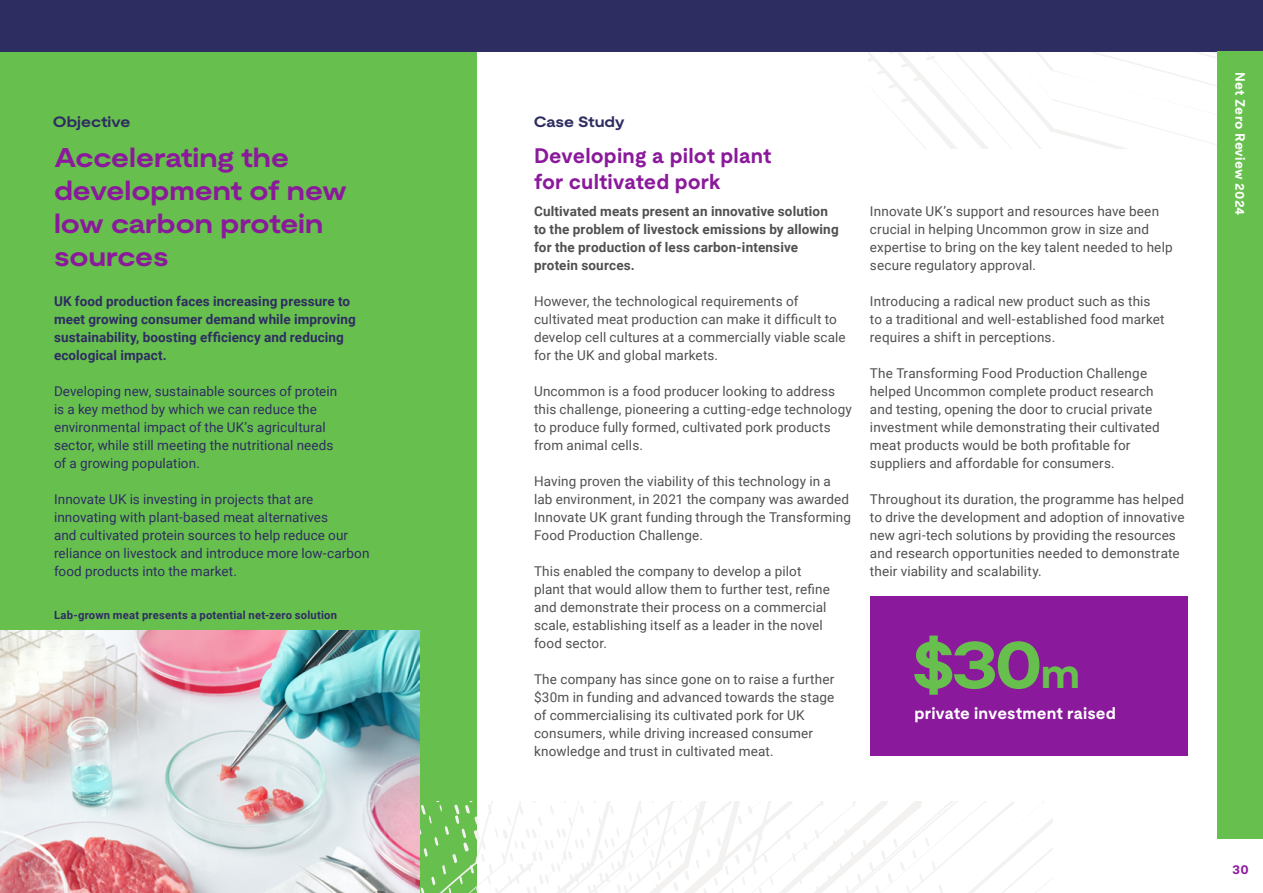
<style>
.page{position:relative;width:1263px;height:893px;background:#fff}
.page>*{position:absolute;margin:0;border:0;box-sizing:border-box;transform-origin:0 0}
.t1{font:700 expanded 72px "Moderat";color:#67c04d}
.t2{font:700 expanded 27px/33px "Moderat";color:#8a1a9b}
.t3{font:700 21px/25.5px "Moderat";letter-spacing:.005em;color:#8a1a9b}
.t4{font:700 16.5px "Moderat";letter-spacing:.005em;color:#fff}
.t5{font:700 expanded 15px "Moderat";color:#2e2d62}
.t6{font:13.5px/18px "Roboto";letter-spacing:.01em;color:#505050}
.t7{font:13.5px/18px "Roboto";letter-spacing:.005em;color:#2e2d62}
.t8{font:700 13.5px/18px "Roboto";letter-spacing:.01em;color:#2e2d62}
.t9{font:700 13.5px/18px "Roboto";letter-spacing:.01em;color:#505050}
.t10{font:700 13.5px "Moderat";letter-spacing:.01em;color:#fff}
.t11{font:700 13.5px "Moderat";color:#8a1a9b}
.t12{font:700 11.25px "Roboto";letter-spacing:.02em;color:#2e2d62}
.s1{font-size:42px}
</style>
<div class="page">
<div style="left:0;top:52px;width:477px;height:841px;background:#67c04d"></div>
<svg style="left:419px;top:801px;width:634px;height:92px"></svg>
<svg style="left:868px;top:52px;width:350px;height:97px"></svg>
<div style="left:870px;top:596px;width:318px;height:160px;background:#8a1a9b"></div>
<img style="left:1px;top:630px;width:418px;height:263px">
<div style="left:0;top:0;width:1263px;height:52px;background:#2e2d62"></div>
<div style="left:1218px;top:52px;width:45px;height:787px;background:#67c04d"></div>
<p class="t5" style="left:53px;top:110px;width:79px">Objective</p>
<p class="t5" style="left:534px;top:110px;width:92px">Case Study</p>
<h2 class="t2" style="left:54px;top:140px;width:294px">Accelerating the development of new low carbon protein sources</h2>
<p class="t8" style="left:54px;top:292px;width:303px">UK food production faces increasing pressure to meet growing consumer demand while improving sustainability, boosting efficiency and reducing ecological impact.</p>
<p class="t7" style="left:54px;top:382px;width:285px">Developing new, sustainable sources of protein is a key method by which we can reduce the environmental impact of the UK’s agricultural sector, while still meeting the nutritional needs of a growing population.</p>
<p class="t7" style="left:54px;top:490px;width:317px">Innovate UK is investing in projects that are innovating with plant-based meat alternatives<br>and cultivated protein sources to help reduce our reliance on livestock and introduce more low-carbon food products into the market.</p>
<p class="t12" style="left:54px;top:607px;width:285px">Lab-grown meat presents a potential net-zero solution</p>
<h3 class="t3" style="left:534px;top:142px;width:239px">Developing a pilot plant for cultivated pork</h3>
<p class="t9" style="left:534px;top:202px;width:306px">Cultivated meats present an innovative solution to the problem of livestock emissions by allowing for the production of less carbon-intensive protein sources.</p>
<p class="t6" style="left:534px;top:292px;width:313px">However, the technological requirements of cultivated meat production can make it difficult to develop cell cultures at a commercially viable scale for the UK and global markets.</p>
<p class="t6" style="left:534px;top:382px;width:319px">Uncommon is a food producer looking to address this challenge, pioneering a cutting-edge technology to produce fully formed, cultivated pork products from animal cells.</p>
<p class="t6" style="left:534px;top:472px;width:318px">Having proven the viability of this technology in a lab environment, in 2021 the company was awarded Innovate UK grant funding through the Transforming Food Production Challenge.</p>
<p class="t6" style="left:534px;top:562px;width:297px">This enabled the company to develop a pilot plant that would allow them to further test, refine and demonstrate their process on a commercial scale, establishing itself as a leader in the novel food sector.</p>
<p class="t6" style="left:534px;top:670px;width:302px">The company has since gone on to raise a further $30m in funding and advanced towards the stage of commercialising its cultivated pork for UK consumers, while driving increased consumer knowledge and trust in cultivated meat.</p>
<p class="t6" style="left:870px;top:202px;width:304px">Innovate UK’s support and resources have been crucial in helping Uncommon grow in size and expertise to bring on the key talent needed to help secure regulatory approval.</p>
<p class="t6" style="left:870px;top:292px;width:296px">Introducing a radical new product such as this to a traditional and well-established food market requires a shift in perceptions.</p>
<p class="t6" style="left:870px;top:364px;width:291px">The Transforming Food Production Challenge helped Uncommon complete product research and testing, opening the door to crucial private investment while demonstrating their cultivated meat products would be both profitable for suppliers and affordable for consumers.</p>
<p class="t6" style="left:870px;top:490px;width:316px">Throughout its duration, the programme has helped to drive the development and adoption of innovative new agri-tech solutions by providing the resources and research opportunities needed to demonstrate their viability and scalability.</p>
<h1 class="t1" style="left:911px;top:608px;width:170px">$30<span class="s1">m</span></h1>
<p class="t4" style="left:914px;top:700px;width:203px">private investment raised</p>
<p class="t10" style="left:1250px;top:72px;width:145px;rotate:90deg">Net Zero Review 2024</p>
<p class="t11" style="left:1232px;top:859px;width:18px">30</p>
</div>
